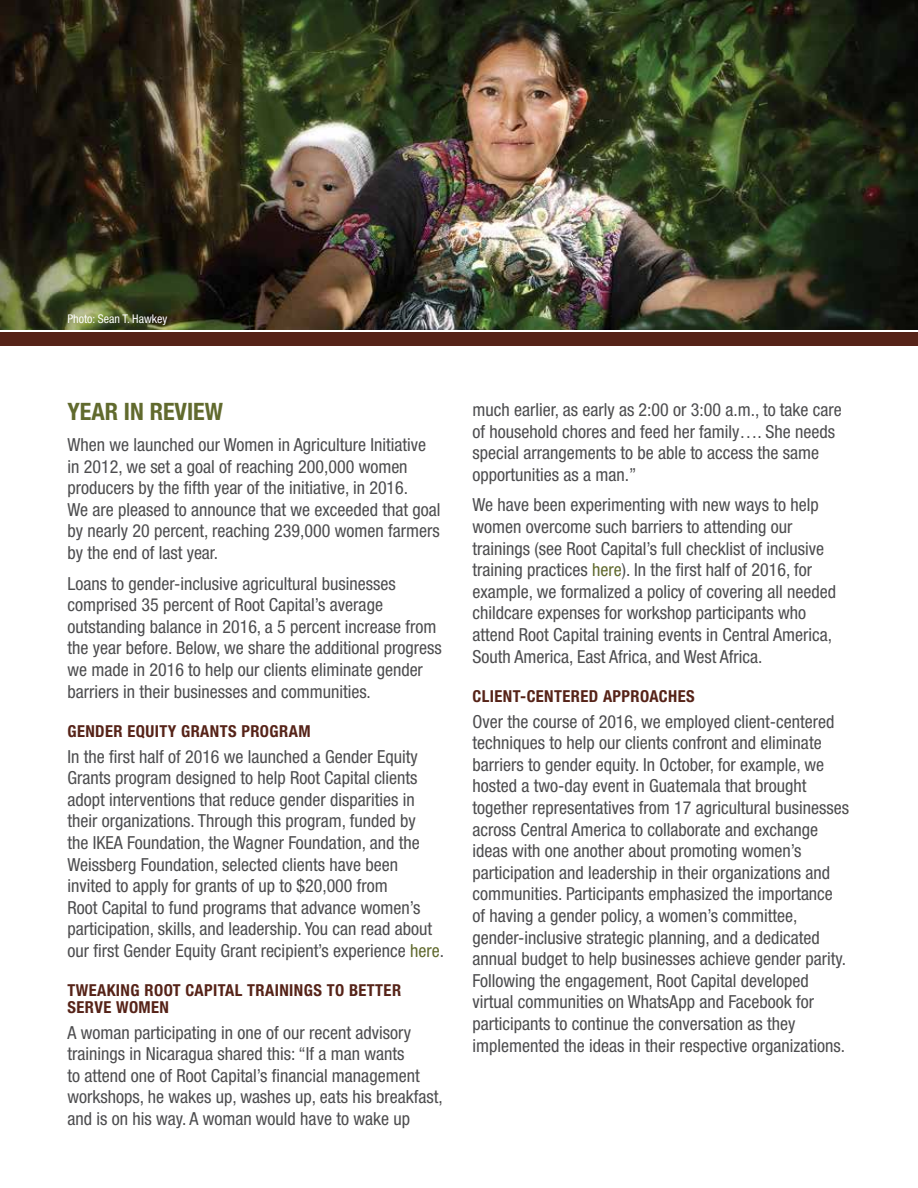
<style>
.page{position:relative;width:918px;height:1188px;background:#fff}
.page>*{position:absolute;margin:0;border:0;box-sizing:border-box;transform-origin:0 0}
.t1{font:700 condensed 24px "Helvetica Neue";color:#616a2e}
.t2{font:condensed 18px/21.6px "Helvetica Neue";color:#4d4d4f}
.t3{font:700 condensed 16.5px/16.5px "Helvetica Neue";letter-spacing:.025em;color:#562318}
.t4{font:condensed 12px "Helvetica Neue";color:#fff}
.s1{color:#616a2e}
</style>
<div class="page">
<div style="left:0;top:333px;width:918px;height:13px;background:#562318"></div>
<img style="left:0;top:0;width:918px;height:329px">
<p class="t4" style="left:68px;top:312px;width:102px">Photo: Sean T. Hawkey</p>
<h1 class="t1" style="left:68px;top:397px;width:157px">YEAR IN REVIEW</h1>
<p class="t2" style="left:68px;top:434px;width:375px">When we launched our Women in Agriculture Initiative in 2012, we set a goal of reaching 200,000 women producers by the fifth year of the initiative, in 2016.<br>We are pleased to announce that we exceeded that goal by nearly 20 percent, reaching 239,000 women farmers by the end of last year.</p>
<p class="t2" style="left:68px;top:572px;width:376px">Loans to gender-inclusive agricultural businesses comprised 35 percent of Root Capital’s average outstanding balance in 2016, a 5 percent increase from the year before. Below, we share the additional progress we made in 2016 to help our clients eliminate gender barriers in their businesses and communities.</p>
<p class="t3" style="left:68px;top:722px;width:245px">GENDER EQUITY GRANTS PROGRAM</p>
<p class="t2" style="left:68px;top:745px;width:378px">In the first half of 2016 we launched a Gender Equity Grants program designed to help Root Capital clients adopt interventions that reduce gender disparities in their organizations. Through this program, funded by<br>the IKEA Foundation, the Wagner Foundation, and the Weissberg Foundation, selected clients have been invited to apply for grants of up to $20,000 from<br>Root Capital to fund programs that advance women’s participation, skills, and leadership. You can read about our first Gender Equity Grant recipient’s experience <span class="s1">here</span>.</p>
<p class="t3" style="left:68px;top:982px;width:335px">TWEAKING ROOT CAPITAL TRAININGS TO BETTER<br>SERVE WOMEN</p>
<p class="t2" style="left:68px;top:1021px;width:377px">A woman participating in one of our recent advisory trainings in Nicaragua shared this: “If a man wants<br>to attend one of Root Capital’s financial management workshops, he wakes up, washes up, eats his breakfast, and is on his way. A woman would have to wake up</p>
<p class="t2" style="left:472px;top:399px;width:371px">much earlier, as early as 2:00 or 3:00 a.m., to take care of household chores and feed her family…. She needs special arrangements to be able to access the same opportunities as a man.”</p>
<p class="t2" style="left:472px;top:494px;width:365px">We have been experimenting with new ways to help women overcome such barriers to attending our trainings (see Root Capital’s full checklist of inclusive training practices <span class="s1">here</span>). In the first half of 2016, for example, we formalized a policy of covering all needed childcare expenses for workshop participants who attend Root Capital training events in Central America, South America, East Africa, and West Africa.</p>
<p class="t3" style="left:472px;top:687px;width:224px">CLIENT-CENTERED APPROACHES</p>
<p class="t2" style="left:472px;top:710px;width:378px">Over the course of 2016, we employed client-centered techniques to help our clients confront and eliminate barriers to gender equity. In October, for example, we hosted a two-day event in Guatemala that brought together representatives from 17 agricultural businesses across Central America to collaborate and exchange ideas with one another about promoting women’s participation and leadership in their organizations and communities. Participants emphasized the importance of having a gender policy, a women’s committee, gender-inclusive strategic planning, and a dedicated annual budget to help businesses achieve gender parity.<br>Following the engagement, Root Capital developed virtual communities on WhatsApp and Facebook for participants to continue the conversation as they implemented the ideas in their respective organizations.</p>
</div>
